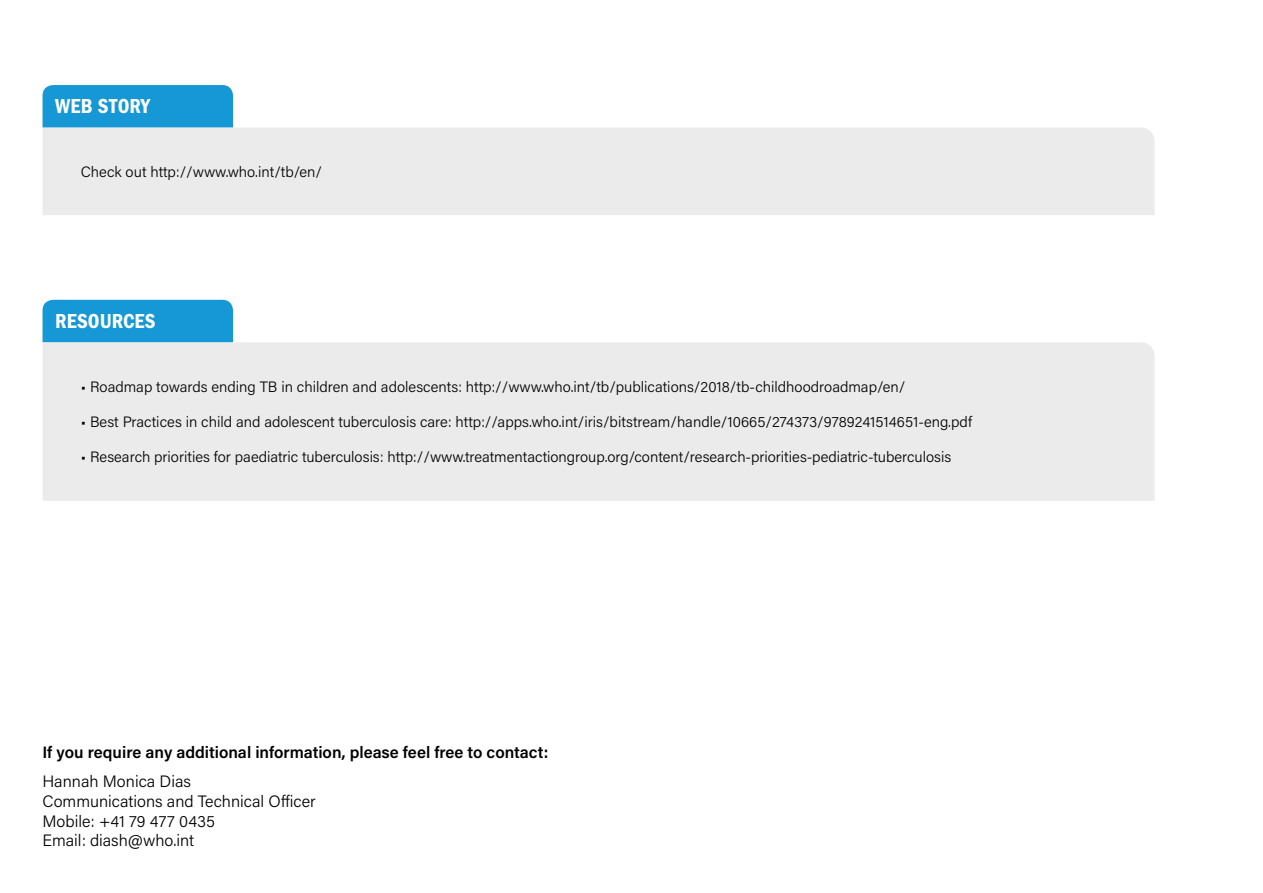
<style>
.page{position:relative;width:1263px;height:893px;background:#fff}
.page>*{position:absolute;margin:0;border:0;box-sizing:border-box;transform-origin:0 0}
.t1{font:21px "ITC Franklin Gothic Std Dm Cd";letter-spacing:.005em;color:#fff}
.t2{font:300 16.5px/19.8px "Acumin Pro";color:#000}
.t3{font:600 16.5px "Acumin Pro";color:#000}
.t4{font:300 15px "Acumin Pro";color:#000}
</style>
<div class="page">
<div style="left:43px;top:128px;width:1111px;height:87px;background:#ebebec"></div>
<div style="left:43px;top:342px;width:1111px;height:159px;background:#ebebec"></div>
<div style="left:43px;top:85px;width:190px;height:42px;background:#1598d5"></div>
<div style="left:43px;top:300px;width:190px;height:42px;background:#1598d5"></div>
<h1 class="t1" style="left:55px;top:94px;width:96px">WEB STORY</h1>
<p class="t4" style="left:81px;top:161px;width:243px">Check out http://www.who.int/tb/en/</p>
<h1 class="t1" style="left:55px;top:309px;width:102px">RESOURCES</h1>
<p class="t4" style="left:81px;top:376px;width:826px">• Roadmap towards ending TB in children and adolescents: http://www.who.int/tb/publications/2018/tb-childhoodroadmap/en/</p>
<p class="t4" style="left:81px;top:411px;width:893px">• Best Practices in child and adolescent tuberculosis care: http://apps.who.int/iris/bitstream/handle/10665/274373/9789241514651-eng.pdf</p>
<p class="t4" style="left:81px;top:446px;width:872px">• Research priorities for paediatric tuberculosis: http://www.treatmentactiongroup.org/content/research-priorities-pediatric-tuberculosis</p>
<p class="t3" style="left:43px;top:741px;width:507px">If you require any additional information, please feel free to contact:</p>
<p class="t2" style="left:43px;top:771px;width:275px">Hannah Monica Dias<br>Communications and Technical Officer<br>Mobile: +41 79 477 0435<br>Email: diash@who.int</p>
</div>
